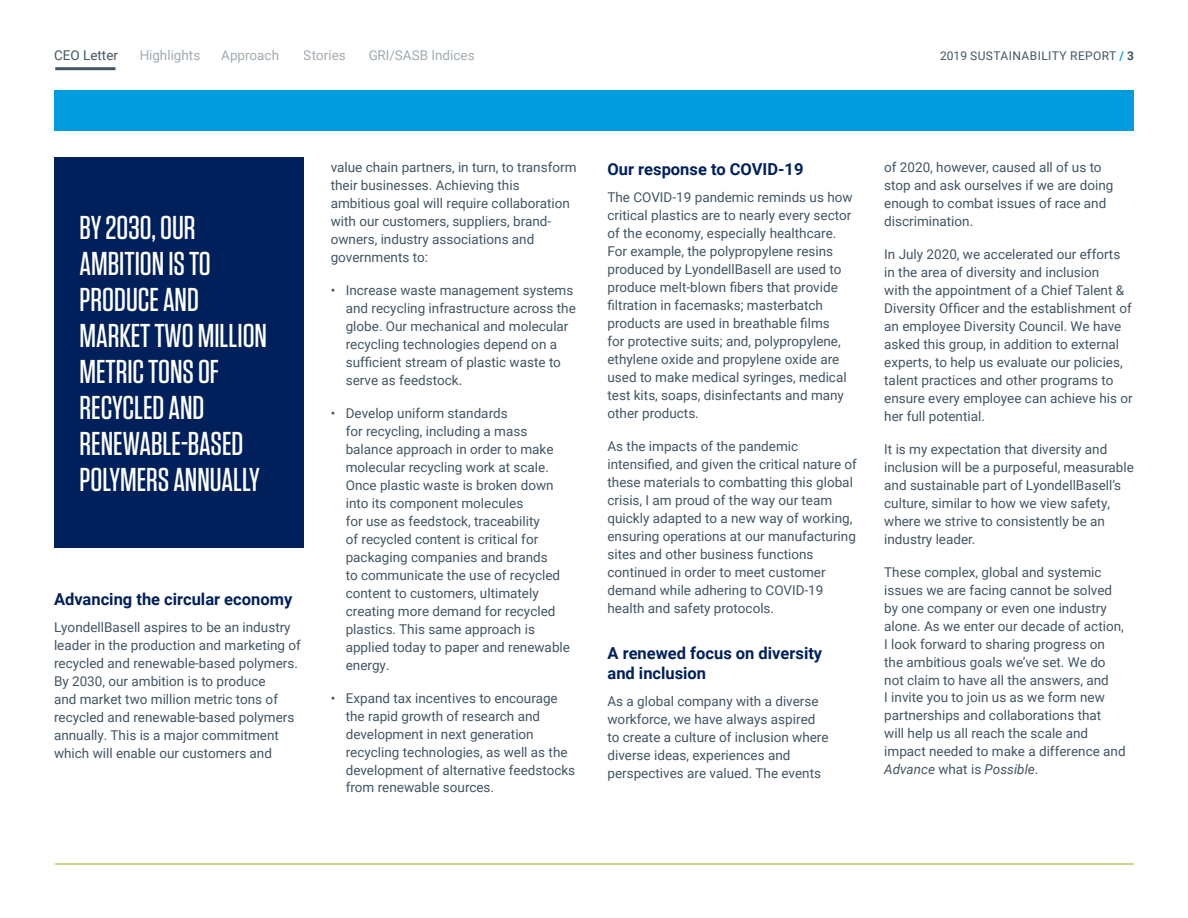
<style>
.page{position:relative;width:1188px;height:918px;background:#fff}
.page>*{position:absolute;margin:0;border:0;box-sizing:border-box;transform-origin:0 0}
.t1{font:500 33px/36px "Tungsten";color:#fff}
.t2{font:700 16.5px/19.5px "Roboto";color:#00205b}
.t3{font:13.5px/18px "Roboto";color:#425563}
.t4{font:12px "Roboto";letter-spacing:.035em;color:#425563}
.s1{font-weight:700;color:#009cde}
.s2{font-weight:700}
.s3{font-style:italic}
</style>
<div class="page">
<div style="left:54px;top:90px;width:1080px;height:40px;background:#009cde"></div>
<hr style="left:55px;top:864px;width:1079px;height:1px;background:#84bd00">
<div style="left:54px;top:158px;width:250px;height:390px;background:#00205b"></div>
<hr style="left:55px;top:67px;width:60px;height:3px;background:#425563">
<p class="t3" style="left:54px;top:46px;width:66px">CEO Letter</p>
<p class="t3" style="left:140px;top:46px;width:62px">Highlights</p>
<p class="t3" style="left:221px;top:46px;width:59px">Approach</p>
<p class="t3" style="left:304px;top:46px;width:43px">Stories</p>
<p class="t3" style="left:368px;top:46px;width:108px">GRI/SASB Indices</p>
<p class="t4" style="left:940px;top:48px;width:195px">2019 SUSTAINABILITY REPORT <span class="s1">/</span> <span class="s2">3</span></p>
<h1 class="t1" style="left:80px;top:210px;width:189px">BY 2030, OUR<br>AMBITION IS TO<br>PRODUCE AND<br>MARKET TWO MILLION<br>METRIC TONS OF<br>RECYCLED AND<br>RENEWABLE-BASED<br>POLYMERS ANNUALLY</h1>
<p class="t2" style="left:54px;top:589px;width:240px">Advancing the circular economy</p>
<p class="t3" style="left:54px;top:618px;width:248px">LyondellBasell aspires to be an industry leader in the production and marketing of recycled and renewable-based polymers.<br>By 2030, our ambition is to produce<br>and market two million metric tons of recycled and renewable-based polymers annually. This is a major commitment which will enable our customers and</p>
<p class="t3" style="left:331px;top:157px;width:247px">value chain partners, in turn, to transform their businesses. Achieving this ambitious goal will require collaboration with our customers, suppliers, brand&shy;owners, industry associations and governments to:</p>
<p class="t3" style="left:346px;top:280px;width:232px;text-indent:-15px">• Increase waste management systems and recycling infrastructure across the globe. Our mechanical and molecular recycling technologies depend on a sufficient stream of plastic waste to serve as feedstock.</p>
<p class="t3" style="left:346px;top:403px;width:226px;text-indent:-15px">• Develop uniform standards<br>for recycling, including a mass balance approach in order to make molecular recycling work at scale.<br>Once plastic waste is broken down into its component molecules<br>for use as feedstock, traceability<br>of recycled content is critical for packaging companies and brands<br>to communicate the use of recycled content to customers, ultimately creating more demand for recycled plastics. This same approach is applied today to paper and renewable energy.</p>
<p class="t3" style="left:346px;top:688px;width:231px;text-indent:-15px">• Expand tax incentives to encourage the rapid growth of research and development in next generation recycling technologies, as well as the development of alternative feedstocks from renewable sources.</p>
<p class="t2" style="left:608px;top:159px;width:198px">Our response to COVID-19</p>
<p class="t3" style="left:608px;top:187px;width:247px">The COVID-19 pandemic reminds us how critical plastics are to nearly every sector of the economy, especially healthcare.<br>For example, the polypropylene resins produced by LyondellBasell are used to produce melt-blown fibers that provide filtration in facemasks; masterbatch products are used in breathable films<br>for protective suits; and, polypropylene, ethylene oxide and propylene oxide are used to make medical syringes, medical test kits, soaps, disinfectants and many other products.</p>
<p class="t3" style="left:608px;top:436px;width:251px">As the impacts of the pandemic intensified, and given the critical nature of these materials to combatting this global crisis, I am proud of the way our team quickly adapted to a new way of working, ensuring operations at our manufacturing sites and other business functions continued in order to meet customer demand while adhering to COVID-19 health and safety protocols.</p>
<p class="t2" style="left:608px;top:643px;width:216px">A renewed focus on diversity and inclusion</p>
<p class="t3" style="left:608px;top:691px;width:223px">As a global company with a diverse workforce, we have always aspired to create a culture of inclusion where diverse ideas, experiences and perspectives are valued. The events</p>
<p class="t3" style="left:884px;top:157px;width:231px">of 2020, however, caused all of us to stop and ask ourselves if we are doing enough to combat issues of race and discrimination.</p>
<p class="t3" style="left:884px;top:244px;width:250px">In July 2020, we accelerated our efforts in the area of diversity and inclusion<br>with the appointment of a Chief Talent &amp; Diversity Officer and the establishment of an employee Diversity Council. We have asked this group, in addition to external experts, to help us evaluate our policies, talent practices and other programs to ensure every employee can achieve his or her full potential.</p>
<p class="t3" style="left:884px;top:439px;width:251px">It is my expectation that diversity and inclusion will be a purposeful, measurable and sustainable part of LyondellBasell’s culture, similar to how we view safety, where we strive to consistently be an industry leader.</p>
<p class="t3" style="left:884px;top:562px;width:243px">These complex, global and systemic issues we are facing cannot be solved by one company or even one industry alone. As we enter our decade of action, I look forward to sharing progress on the ambitious goals we’ve set. We do not claim to have all the answers, and<br>I invite you to join us as we form new partnerships and collaborations that<br>will help us all reach the scale and impact needed to make a difference and <span class="s3">Advance</span> what is <span class="s3">Possible</span>.</p>
</div>
